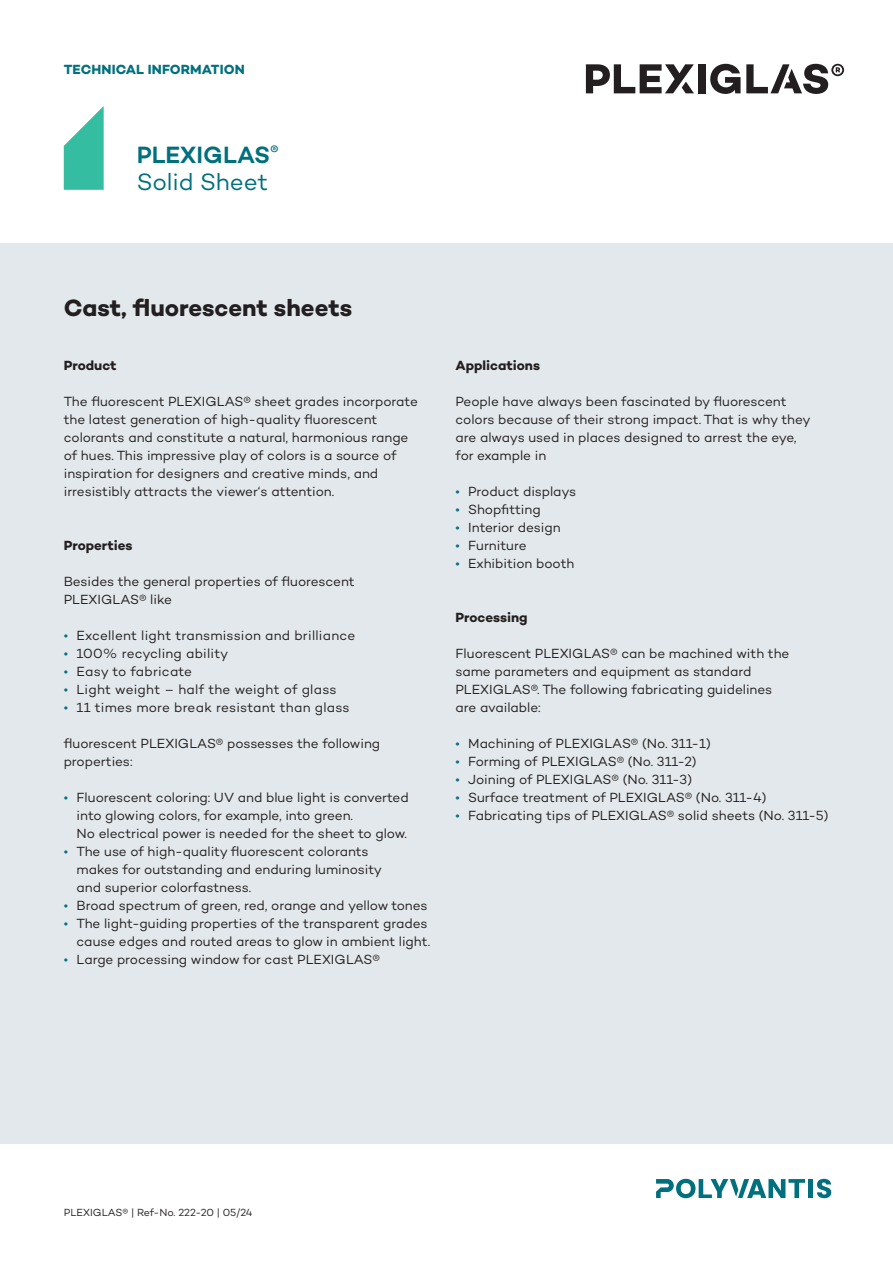
<style>
.page{position:relative;width:893px;height:1263px;background:#fff}
.page>*{position:absolute;margin:0;border:0;box-sizing:border-box;transform-origin:0 0}
.Produktname{font:700 24px "Campton";letter-spacing:-.005em;color:#231f20}
.t1{font:24px/27px "Campton";letter-spacing:-.005em;color:#01707e}
.Fließtext{font:13.5px/18px "Campton";color:#231f20}
.Fließtext-2{font:13.5px "Campton";letter-spacing:.02em;color:#231f20}
.Headline_4___Fließtext{font:700 13.5px "Campton";color:#231f20}
.t2{font:700 13.5px "Campton";letter-spacing:.01em;color:#01707e}
.t3{font:10.5px "Campton";color:#231f20}
.s1{font-weight:600}
.s2{color:#01707e}
</style>
<div class="page">
<div style="left:0;top:244px;width:893px;height:900px;background:#e2e8eb"></div>
<svg style="left:656px;top:1179px;width:149px;height:19px"></svg>
<div style="left:808px;top:1179px;width:5px;height:19px;background:#01707e"></div>
<svg style="left:817px;top:1179px;width:14px;height:19px"></svg>
<svg style="left:64px;top:106px;width:40px;height:84px"></svg>
<div style="left:698px;top:64px;width:7px;height:29px;background:#231f20"></div>
<svg style="left:586px;top:64px;width:108px;height:29px"></svg>
<svg style="left:710px;top:64px;width:134px;height:30px"></svg>
<p class="t2" style="left:64px;top:61px;width:182px">TECHNICAL INFORMATION</p>
<h1 class="t1" style="left:137px;top:141px;width:143px"><span class="s1">PLEXIGLAS</span><sup>®<br></sup>Solid Sheet</h1>
<p class="Produktname" style="left:64px;top:292px;width:290px">Cast, fluorescent sheets</p>
<p class="Headline_4___Fließtext" style="left:64px;top:357px;width:54px">Product</p>
<p class="Fließtext" style="left:64px;top:392px;width:356px">The fluorescent PLEXIGLAS® sheet grades incorporate the latest generation of high-quality fluorescent colorants and constitute a natural, harmonious range of hues. This impressive play of colors is a source of inspiration for designers and creative minds, and irresistibly attracts the viewer‘s attention.</p>
<p class="Headline_4___Fließtext" style="left:64px;top:537px;width:70px">Properties</p>
<p class="Fließtext" style="left:64px;top:572px;width:292px">Besides the general properties of fluorescent<br>PLEXIGLAS® like</p>
<p class="Fließtext" style="left:64px;top:626px;width:293px"><span class="s2">•</span> Excellent light transmission and brilliance</p>
<p class="Fließtext-2" style="left:64px;top:645px;width:166px"><span class="s2">•</span> 100% recycling ability</p>
<p class="Fließtext" style="left:64px;top:662px;width:130px"><span class="s2">•</span> Easy to fabricate</p>
<p class="Fließtext-2" style="left:64px;top:681px;width:274px"><span class="s2">•</span> Light weight – half the weight of glass</p>
<p class="Fließtext" style="left:64px;top:698px;width:287px"><span class="s2">•</span> 11 times more break resistant than glass</p>
<p class="Fließtext" style="left:64px;top:734px;width:318px">fluorescent PLEXIGLAS® possesses the following properties:</p>
<p class="Fließtext" style="left:77px;top:788px;width:334px;text-indent:-13px"><span class="s2">•</span> Fluorescent coloring: UV and blue light is converted into glowing colors, for example, into green.<br>No electrical power is needed for the sheet to glow.</p>
<p class="Fließtext" style="left:77px;top:842px;width:307px;text-indent:-13px"><span class="s2">•</span> The use of high-quality fluorescent colorants makes for outstanding and enduring luminosity and superior colorfastness.</p>
<p class="Fließtext" style="left:64px;top:896px;width:365px"><span class="s2">•</span> Broad spectrum of green, red, orange and yellow tones</p>
<p class="Fließtext" style="left:64px;top:914px;width:368px;text-align:right"><span class="s2">•</span> The light-guiding properties of the transparent grades cause edges and routed areas to glow in ambient light.</p>
<p class="Fließtext" style="left:64px;top:950px;width:318px"><span class="s2">•</span> Large processing window for cast PLEXIGLAS®</p>
<p class="Headline_4___Fließtext" style="left:455px;top:357px;width:86px">Applications</p>
<p class="Fließtext" style="left:455px;top:392px;width:357px">People have always been fascinated by fluorescent colors because of their strong impact. That is why they are always used in places designed to arrest the eye, for example in</p>
<p class="Fließtext" style="left:455px;top:482px;width:122px"><span class="s2">•</span> Product displays</p>
<p class="Fließtext" style="left:455px;top:500px;width:87px"><span class="s2">•</span> Shopfitting</p>
<p class="Fließtext" style="left:455px;top:518px;width:107px"><span class="s2">•</span> Interior design</p>
<p class="Fließtext" style="left:455px;top:536px;width:73px"><span class="s2">•</span> Furniture</p>
<p class="Fließtext" style="left:455px;top:554px;width:120px"><span class="s2">•</span> Exhibition booth</p>
<p class="Headline_4___Fließtext" style="left:455px;top:609px;width:74px">Processing</p>
<p class="Fließtext" style="left:455px;top:644px;width:335px">Fluorescent PLEXIGLAS® can be machined with the same parameters and equipment as standard PLEXIGLAS®. The following fabricating guidelines are available:</p>
<p class="Fließtext" style="left:455px;top:734px;width:257px"><span class="s2">•</span> Machining of PLEXIGLAS® (No. 311-1)</p>
<p class="Fließtext" style="left:455px;top:752px;width:243px"><span class="s2">•</span> Forming of PLEXIGLAS® (No. 311-2)</p>
<p class="Fließtext" style="left:455px;top:770px;width:238px"><span class="s2">•</span> Joining of PLEXIGLAS® (No. 311-3)</p>
<p class="Fließtext" style="left:455px;top:788px;width:312px"><span class="s2">•</span> Surface treatment of PLEXIGLAS® (No. 311-4)</p>
<p class="Fließtext" style="left:455px;top:806px;width:375px"><span class="s2">•</span> Fabricating tips of PLEXIGLAS® solid sheets (No. 311-5)</p>
<p class="t3" style="left:64px;top:1206px;width:190px">PLEXIGLAS® | Ref-No. 222-20 | 05/24</p>
</div>
